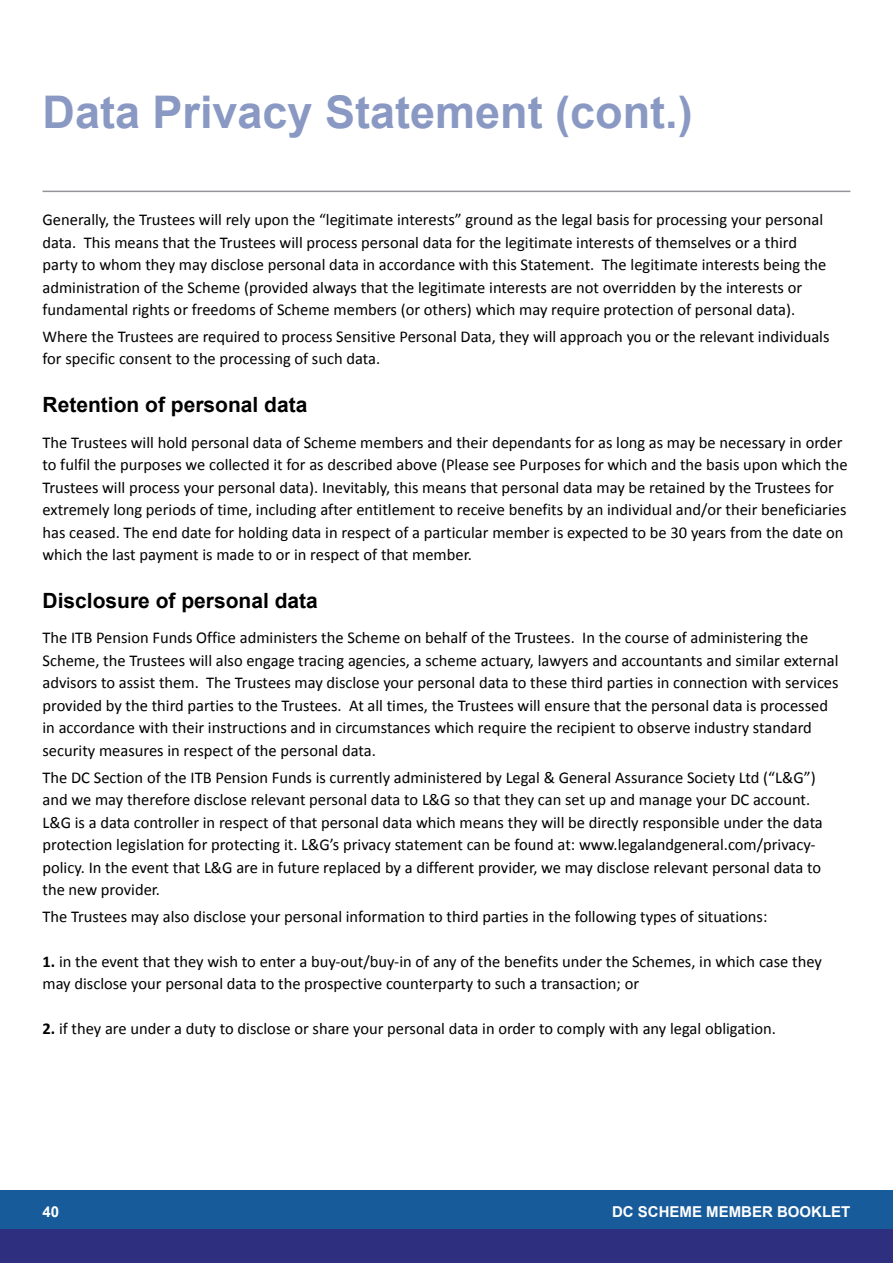
<style>
.page{position:relative;width:893px;height:1263px;background:#fff}
.page>*{position:absolute;margin:0;border:0;box-sizing:border-box;transform-origin:0 0}
.t1{font:700 45px "Arial";color:#8a99c3}
.t2{font:700 21px "Arial";color:#000}
.t3{font:16.5px/22.5px "Calibri";color:#000}
.t4{font:700 15px "Arial";color:#fff}
.s1{font-weight:700}
</style>
<div class="page">
<div style="left:0;top:1229px;width:893px;height:34px;background:#2e307f"></div>
<div style="left:0;top:1191px;width:893px;height:38px;background:#185b9b"></div>
<hr style="left:43px;top:191px;width:807px;height:1px;background:#939598">
<h1 class="t1" style="left:43px;top:82px;width:652px">Data Privacy Statement (cont.)</h1>
<p class="t3" style="left:43px;top:208px;width:785px">Generally, the Trustees will rely upon the “legitimate interests” ground as the legal basis for processing your personal data. This means that the Trustees will process personal data for the legitimate interests of themselves or a third party to whom they may disclose personal data in accordance with this Statement. The legitimate interests being the administration of the Scheme (provided always that the legitimate interests are not overridden by the interests or fundamental rights or freedoms of Scheme members (or others) which may require protection of personal data).</p>
<p class="t3" style="left:43px;top:325px;width:788px">Where the Trustees are required to process Sensitive Personal Data, they will approach you or the relevant individuals for specific consent to the processing of such data.</p>
<p class="t2" style="left:43px;top:391px;width:266px">Retention of personal data</p>
<p class="t3" style="left:43px;top:431px;width:807px">The Trustees will hold personal data of Scheme members and their dependants for as long as may be necessary in order to fulfil the purposes we collected it for as described above (Please see Purposes for which and the basis upon which the Trustees will process your personal data). Inevitably, this means that personal data may be retained by the Trustees for extremely long periods of time, including after entitlement to receive benefits by an individual and/or their beneficiaries has ceased. The end date for holding data in respect of a particular member is expected to be 30 years from the date on which the last payment is made to or in respect of that member.</p>
<p class="t2" style="left:43px;top:587px;width:277px">Disclosure of personal data</p>
<p class="t3" style="left:43px;top:627px;width:798px">The ITB Pension Funds Office administers the Scheme on behalf of the Trustees. In the course of administering the Scheme, the Trustees will also engage tracing agencies, a scheme actuary, lawyers and accountants and similar external advisors to assist them. The Trustees may disclose your personal data to these third parties in connection with services provided by the third parties to the Trustees. At all times, the Trustees will ensure that the personal data is processed in accordance with their instructions and in circumstances which require the recipient to observe industry standard security measures in respect of the personal data.</p>
<p class="t3" style="left:43px;top:766px;width:782px">The DC Section of the ITB Pension Funds is currently administered by Legal &amp; General Assurance Society Ltd (“L&amp;G”) and we may therefore disclose relevant personal data to L&amp;G so that they can set up and manage your DC account.<br>L&amp;G is a data controller in respect of that personal data which means they will be directly responsible under the data protection legislation for protecting it. L&amp;G’s privacy statement can be found at: www.legalandgeneral.com/privacy&shy;policy. In the event that L&amp;G are in future replaced by a different provider, we may disclose relevant personal data to the new provider.</p>
<p class="t3" style="left:43px;top:905px;width:726px">The Trustees may also disclose your personal information to third parties in the following types of situations:</p>
<p class="t3" style="left:43px;top:950px;width:781px"><span class="s1">1.</span> in the event that they wish to enter a buy-out/buy-in of any of the benefits under the Schemes, in which case they may disclose your personal data to the prospective counterparty to such a transaction; or</p>
<p class="t3" style="left:43px;top:1018px;width:735px"><span class="s1">2.</span> if they are under a duty to disclose or share your personal data in order to comply with any legal obligation.</p>
<p class="t4" style="left:43px;top:1201px;width:18px">40</p>
<p class="t4" style="left:612px;top:1201px;width:240px">DC SCHEME MEMBER BOOKLET</p>
</div>
